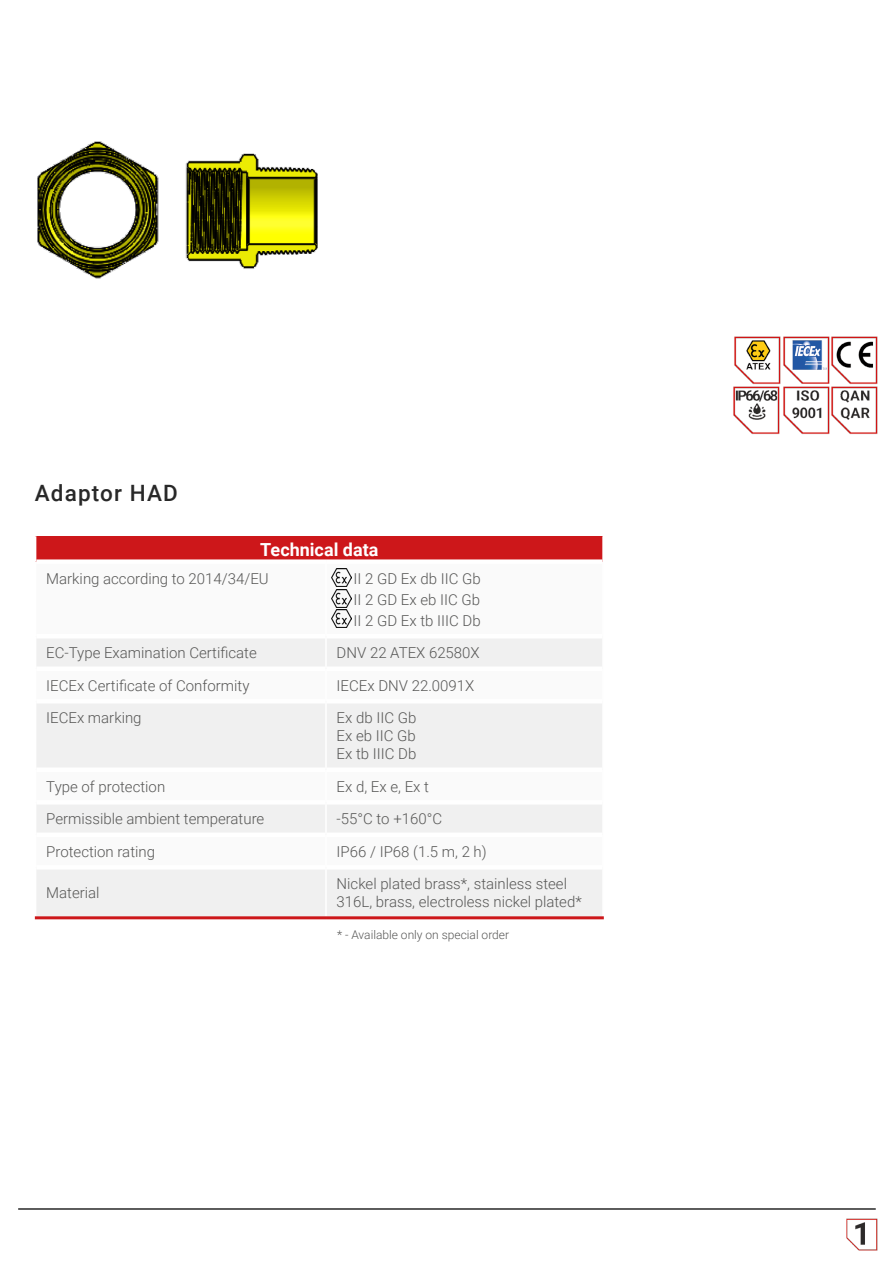
<style>
.page{position:relative;width:893px;height:1263px;background:#fff}
.page>*{position:absolute;margin:0;border:0;box-sizing:border-box;transform-origin:0 0}
.t1{font:500 22.5px "Roboto";letter-spacing:.05em;color:#282828}
.t2{font:700 18px "Roboto";color:#fff}
.t3{font:300 15px/18px "Roboto";color:#575756;text-align:justify}
.t4{font:300 12px "Roboto";color:#575756}
</style>
<div class="page">
<hr style="left:18px;top:1208px;width:858px;height:2px;background:#282828">
<div style="left:36px;top:536px;width:567px;height:26px;background:#cd171a"></div>
<svg style="left:37px;top:639px;width:565px;height:277px;fill:#f0f0f0"></svg>
<div style="left:36px;top:559px;width:290px;height:5px;background:#fff"></div>
<div style="left:326px;top:559px;width:276px;height:5px;background:#fff"></div>
<div style="left:36px;top:666px;width:289px;height:5px;background:#fff"></div>
<div style="left:327px;top:666px;width:275px;height:5px;background:#fff"></div>
<hr style="left:36px;top:699px;width:289px;height:4px;background:#fff">
<hr style="left:327px;top:699px;width:275px;height:4px;background:#fff">
<div style="left:36px;top:767px;width:289px;height:5px;background:#fff"></div>
<div style="left:327px;top:767px;width:275px;height:5px;background:#fff"></div>
<hr style="left:36px;top:800px;width:289px;height:4px;background:#fff">
<hr style="left:327px;top:800px;width:275px;height:4px;background:#fff">
<div style="left:36px;top:832px;width:289px;height:5px;background:#fff"></div>
<div style="left:327px;top:832px;width:275px;height:5px;background:#fff"></div>
<hr style="left:36px;top:865px;width:289px;height:4px;background:#fff">
<hr style="left:327px;top:865px;width:275px;height:4px;background:#fff">
<hr style="left:602px;top:536px;width:2px;height:26px;background:#fff">
<hr style="left:325px;top:636px;width:2px;height:33px;background:#fff">
<hr style="left:325px;top:669px;width:2px;height:32px;background:#fff">
<hr style="left:325px;top:701px;width:2px;height:69px;background:#fff">
<hr style="left:325px;top:770px;width:2px;height:32px;background:#fff">
<hr style="left:325px;top:802px;width:2px;height:33px;background:#fff">
<hr style="left:325px;top:835px;width:2px;height:32px;background:#fff">
<hr style="left:325px;top:867px;width:2px;height:49px;background:#fff">
<hr style="left:35px;top:916px;width:291px;height:3px;background:#cd171a">
<hr style="left:326px;top:916px;width:278px;height:3px;background:#cd171a">
<img style="left:332px;top:569px;width:20px;height:17px">
<img style="left:332px;top:589px;width:20px;height:18px">
<img style="left:846px;top:1218px;width:32px;height:33px">
<img style="left:332px;top:610px;width:20px;height:18px">
<img style="left:783px;top:336px;width:95px;height:48px">
<img style="left:733px;top:336px;width:48px;height:98px">
<img style="left:780px;top:384px;width:49px;height:50px">
<img style="left:829px;top:386px;width:49px;height:48px">
<img style="left:37px;top:141px;width:281px;height:138px">
<h1 class="t1" style="left:35px;top:477px;width:145px">Adaptor HAD</h1>
<p class="t2" style="left:260px;top:537px;width:120px">Technical data</p>
<p class="t3" style="left:46px;top:569px;width:224px">Marking according to 2014/34/EU</p>
<p class="t3" style="left:354px;top:567px;width:129px;line-height:21px">II 2 GD Ex db IIC Gb II 2 GD Ex eb IIC Gb II 2 GD Ex tb IIIC Db</p>
<p class="t3" style="left:46px;top:643px;width:212px">EC-Type Examination Certificate</p>
<p class="t3" style="left:337px;top:643px;width:145px">DNV 22 ATEX 62580X</p>
<p class="t3" style="left:46px;top:676px;width:205px">IECEx Certificate of Conformity</p>
<p class="t3" style="left:337px;top:676px;width:139px">IECEx DNV 22.0091X</p>
<p class="t3" style="left:46px;top:708px;width:97px">IECEx marking</p>
<p class="t3" style="left:337px;top:708px;width:81px">Ex db IIC Gb Ex eb IIC Gb Ex tb IIIC Db</p>
<p class="t3" style="left:46px;top:777px;width:120px">Type of protection</p>
<p class="t3" style="left:337px;top:777px;width:94px">Ex d, Ex e, Ex t</p>
<p class="t3" style="left:46px;top:809px;width:220px">Permissible ambient temperature</p>
<p class="t3" style="left:337px;top:809px;width:107px">-55°C to +160°C</p>
<p class="t3" style="left:46px;top:842px;width:110px">Protection rating</p>
<p class="t3" style="left:337px;top:842px;width:152px">IP66 / IP68 (1.5 m, 2 h)</p>
<p class="t3" style="left:46px;top:883px;width:55px">Material</p>
<p class="t3" style="left:337px;top:874px;width:247px">Nickel plated brass*, stainless steel<br>316L, brass, electroless nickel plated*</p>
<p class="t4" style="left:337px;top:926px;width:174px">* - Available only on special order</p>
</div>
